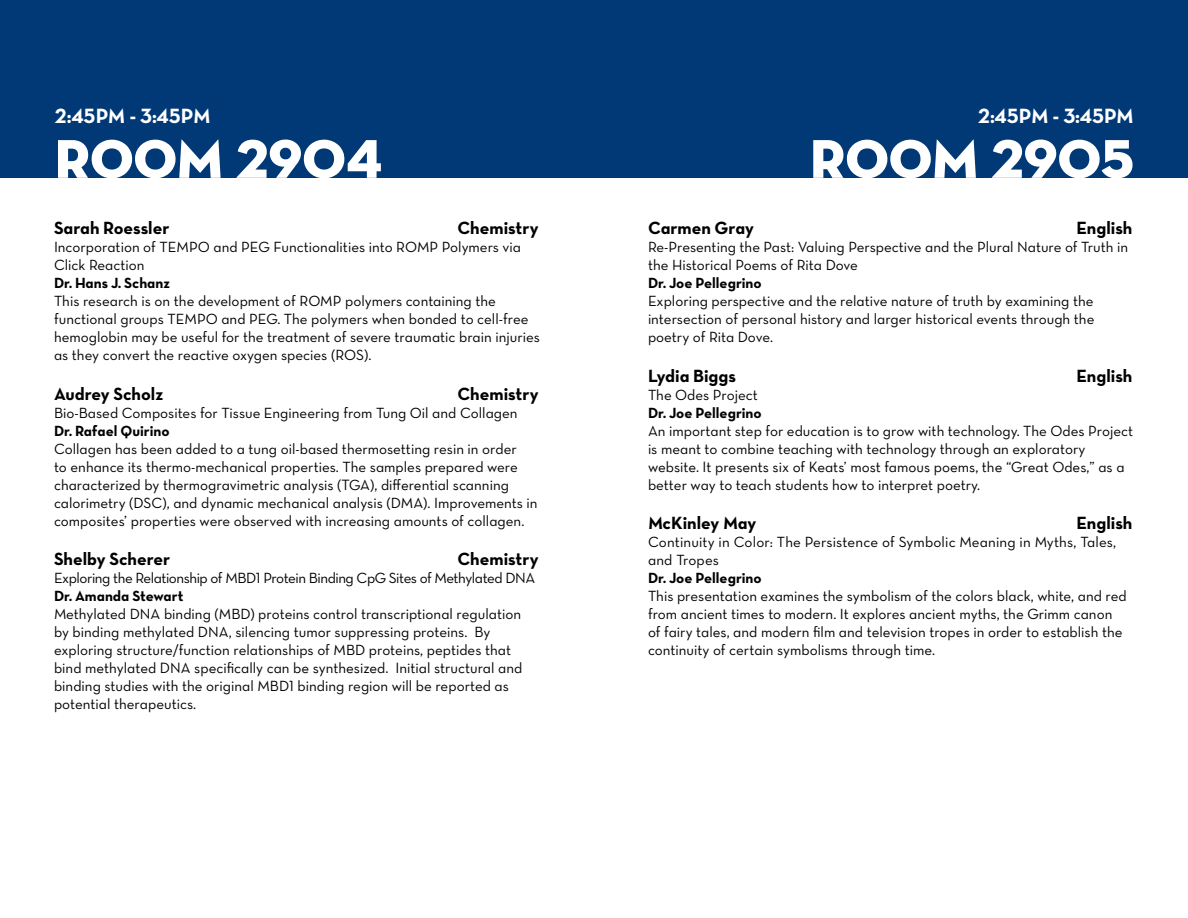
<style>
.page{position:relative;width:1188px;height:918px;background:#fff}
.page>*{position:absolute;margin:0;border:0;box-sizing:border-box;transform-origin:0 0}
.t1{font:55.5px "Neutra Disp Titling";color:#fff}
.t2{font:21px "Neutra Text TF Bold Alt";color:#fff}
.t3{font:18px "Neutra Text TF Bold Alt";color:#000}
.t4{font:15px/18px "Neutra Text Book Alt";color:#000}
.t5{font:15px "Neutra Text Book Alt 2";color:#000}
.t6{font:15px "Neutra Text TF Bold Alt";color:#000}
.t7{font:15px "Neutra Text Book Alt";letter-spacing:-.03em;color:#000}
</style>
<div class="page">
<div style="left:594px;top:0;width:594px;height:178px;background:#003976"></div>
<div style="left:0;top:0;width:594px;height:178px;background:#003976"></div>
<h2 class="t2" style="left:55px;top:103px;width:157px">2:45PM - 3:45PM</h2>
<h2 class="t2" style="left:978px;top:103px;width:157px">2:45PM - 3:45PM</h2>
<h1 class="t1" style="left:55px;top:124px;width:330px">ROOM 2904</h1>
<h1 class="t1" style="left:810px;top:124px;width:326px">ROOM 2905</h1>
<p class="t3" style="left:54px;top:217px;width:117px">Sarah Roessler</p>
<p class="t3" style="left:458px;top:217px;width:82px">Chemistry</p>
<p class="t4" style="left:54px;top:238px;width:469px">Incorporation of TEMPO and PEG Functionalities into ROMP Polymers via<br>Click Reaction</p>
<p class="t6" style="left:54px;top:274px;width:118px">Dr. Hans J. Schanz</p>
<p class="t4" style="left:54px;top:292px;width:488px">This research is on the development of ROMP polymers containing the functional groups TEMPO and PEG. The polymers when bonded to cell-free hemoglobin may be useful for the treatment of severe traumatic brain injuries as they convert the reactive oxygen species (ROS).</p>
<p class="t3" style="left:54px;top:382px;width:111px">Audrey Scholz</p>
<p class="t3" style="left:458px;top:382px;width:82px">Chemistry</p>
<p class="t4" style="left:54px;top:403px;width:465px">Bio-Based Composites for Tissue Engineering from Tung Oil and Collagen</p>
<p class="t6" style="left:54px;top:421px;width:117px">Dr. Rafael Quirino</p>
<p class="t4" style="left:54px;top:439px;width:465px">Collagen has been added to a tung oil-based thermosetting resin in order to enhance its thermo-mechanical properties. The samples prepared were</p>
<p class="t5" style="left:54px;top:476px;width:457px">characterized by thermogravimetric analysis (TGA), differential scanning</p>
<p class="t4" style="left:54px;top:493px;width:485px">calorimetry (DSC), and dynamic mechanical analysis (DMA). Improvements in composites’ properties were observed with increasing amounts of collagen.</p>
<p class="t3" style="left:54px;top:548px;width:118px">Shelby Scherer</p>
<p class="t3" style="left:458px;top:548px;width:82px">Chemistry</p>
<p class="t7" style="left:54px;top:569px;width:483px">Exploring the Relationship of MBD1 Protein Binding CpG Sites of Methylated DNA</p>
<p class="t6" style="left:54px;top:587px;width:131px">Dr. Amanda Stewart</p>
<p class="t4" style="left:54px;top:605px;width:469px">Methylated DNA binding (MBD) proteins control transcriptional regulation by binding methylated DNA, silencing tumor suppressing proteins. By exploring structure/function relationships of MBD proteins, peptides that</p>
<p class="t5" style="left:54px;top:659px;width:470px">bind methylated DNA specifically can be synthesized. Initial structural and</p>
<p class="t4" style="left:54px;top:677px;width:457px">binding studies with the original MBD1 binding region will be reported as potential therapeutics.</p>
<p class="t3" style="left:648px;top:217px;width:108px">Carmen Gray</p>
<p class="t3" style="left:1076px;top:217px;width:58px">English</p>
<p class="t4" style="left:648px;top:238px;width:482px">Re-Presenting the Past: Valuing Perspective and the Plural Nature of Truth in the Historical Poems of Rita Dove</p>
<p class="t6" style="left:648px;top:274px;width:115px">Dr. Joe Pellegrino</p>
<p class="t4" style="left:648px;top:292px;width:448px;text-align:justify">Exploring perspective and the relative nature of truth by examining the intersection of personal history and larger historical events through the poetry of Rita Dove.</p>
<p class="t3" style="left:648px;top:364px;width:90px">Lydia Biggs</p>
<p class="t3" style="left:1076px;top:364px;width:58px">English</p>
<p class="t4" style="left:648px;top:385px;width:111px">The Odes Project</p>
<p class="t6" style="left:648px;top:403px;width:115px">Dr. Joe Pellegrino</p>
<p class="t4" style="left:648px;top:421px;width:487px">An important step for education is to grow with technology. The Odes Project is meant to combine teaching with technology through an exploratory</p>
<p class="t5" style="left:648px;top:458px;width:478px">website. It presents six of Keats’ most famous poems, the “Great Odes,” as a</p>
<p class="t4" style="left:648px;top:475px;width:334px">better way to teach students how to interpret poetry.</p>
<p class="t3" style="left:648px;top:512px;width:110px">McKinley May</p>
<p class="t3" style="left:1076px;top:512px;width:58px">English</p>
<p class="t4" style="left:648px;top:533px;width:470px">Continuity in Color: The Persistence of Symbolic Meaning in Myths, Tales, and Tropes</p>
<p class="t6" style="left:648px;top:569px;width:115px">Dr. Joe Pellegrino</p>
<p class="t4" style="left:648px;top:587px;width:480px">This presentation examines the symbolism of the colors black, white, and red from ancient times to modern. It explores ancient myths, the Grimm canon</p>
<p class="t5" style="left:648px;top:623px;width:476px">of fairy tales, and modern film and television tropes in order to establish the</p>
<p class="t4" style="left:648px;top:641px;width:289px">continuity of certain symbolisms through time.</p>
</div>
